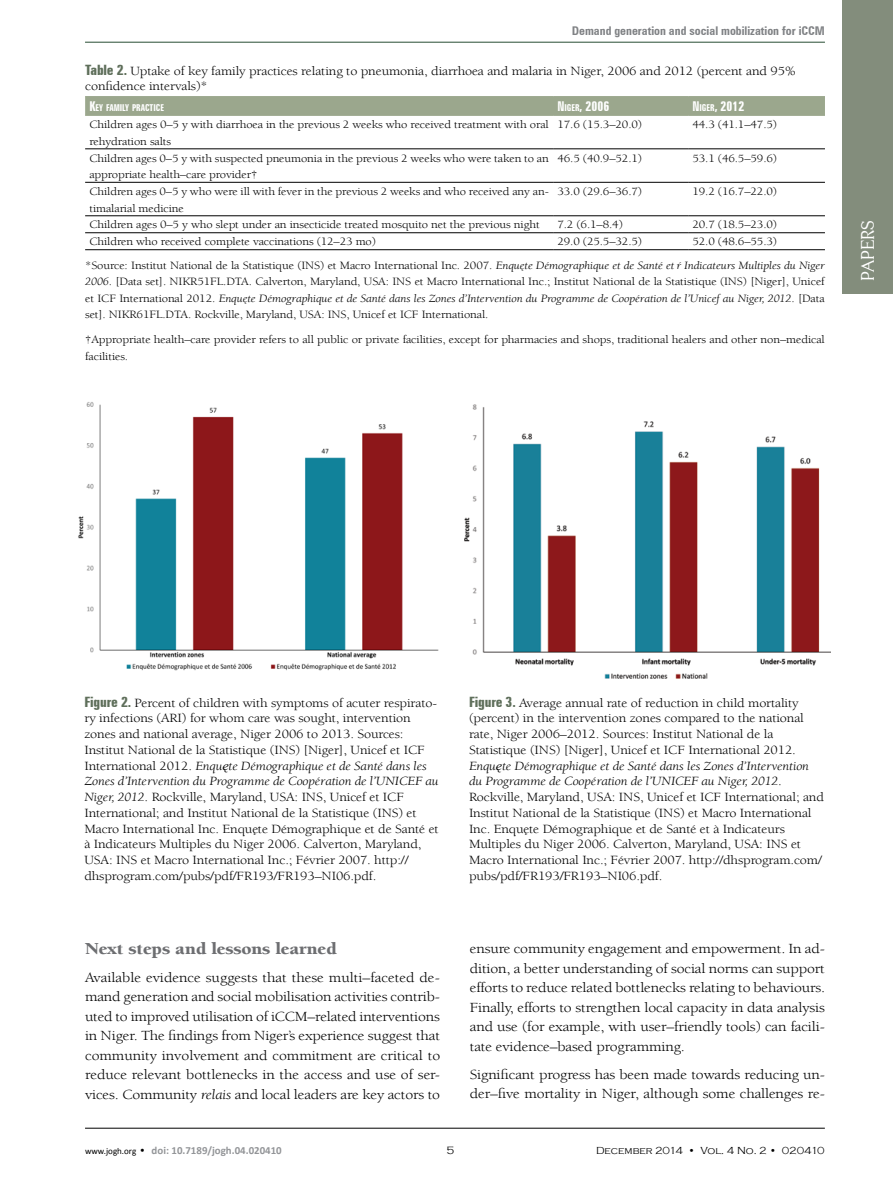
<style>
.page{position:relative;width:893px;height:1191px;background:#fff}
.page>*{position:absolute;margin:0;border:0;box-sizing:border-box;transform-origin:0 0}
.t1{font:18px "Centabel";color:#fff}
.t2{font:900 17.1px "Berkeley Std";letter-spacing:-.01em;color:#6d6e71;scale:1.11 1}
.t3{font:14.25px/19.5px "Berkeley Std";letter-spacing:-.01em;color:#000;text-align:justify;scale:1.11 1}
.t4{font:700 extra-condensed 13.5px "Zurich BT";color:#fff}
.t5{font:12.9px/15.8px "Berkeley Std";letter-spacing:-.01em;color:#000;scale:1.11 1}
.t6{font:700 condensed 12px "Zurich BT";color:#808285}
.t7{font:11.4px/16.5px "Berkeley Std";letter-spacing:-.01em;color:#000;scale:1.11 1}
.t8{font:700 10.95px "Calibri";color:#939598}
.t9{font:300 10.95px "Copperplate Gothic";color:#000}
.t10{font:300 10.5px "Copperplate Gothic";color:#000}
.t11{font:700 extra-condensed 9.45px "Zurich BT";color:#fff}
.s1{font-family:"Zurich BT";font-weight:700;font-stretch:extra-condensed;font-size:14.25px;color:#5f6f5b}
.s2{font-size:13.5px}
.s3{font-size:9.45px}
.s4{font-style:italic}
.s5{font-family:"Times New Roman";font-style:italic}
.s6{font-weight:400;font-size:9px;color:#000}
.s7{font-family:"Copperplate Gothic";font-weight:300;color:#000}
</style>
<div class="page">
<hr style="left:85px;top:1128px;width:740px;height:1px;background:#000">
<div style="left:842px;top:0;width:51px;height:293px;background:#838d7c"></div>
<hr style="left:85px;top:42px;width:740px;height:1px;background:#274d33">
<img style="left:78px;top:402px;width:361px;height:268px">
<img style="left:464px;top:404px;width:366px;height:275px">
<div style="left:85px;top:97px;width:740px;height:18px;background:#9ba78d"></div>
<hr style="left:85px;top:149px;width:468px;height:1px;background:#000">
<hr style="left:553px;top:149px;width:135px;height:1px;background:#000">
<hr style="left:688px;top:149px;width:137px;height:1px;background:#000">
<hr style="left:85px;top:182px;width:468px;height:1px;background:#000">
<hr style="left:553px;top:182px;width:135px;height:1px;background:#000">
<hr style="left:688px;top:182px;width:137px;height:1px;background:#000">
<hr style="left:85px;top:215px;width:468px;height:1px;background:#000">
<hr style="left:553px;top:215px;width:135px;height:1px;background:#000">
<hr style="left:688px;top:215px;width:137px;height:1px;background:#000">
<hr style="left:85px;top:232px;width:468px;height:1px;background:#000">
<hr style="left:553px;top:232px;width:135px;height:1px;background:#000">
<hr style="left:688px;top:232px;width:137px;height:1px;background:#000">
<hr style="left:85px;top:249px;width:468px;height:1px;background:#000">
<hr style="left:553px;top:249px;width:135px;height:1px;background:#000">
<hr style="left:688px;top:249px;width:137px;height:1px;background:#000">
<hr style="left:85px;top:96px;width:468px;height:1px;background:#9ba78d">
<hr style="left:553px;top:96px;width:135px;height:1px;background:#9ba78d">
<hr style="left:688px;top:96px;width:137px;height:1px;background:#9ba78d">
<hr style="left:85px;top:115px;width:468px;height:1px;background:#9ba78d">
<hr style="left:553px;top:115px;width:135px;height:1px;background:#9ba78d">
<hr style="left:688px;top:115px;width:137px;height:1px;background:#9ba78d">
<p class="t6" style="left:572px;top:23px;width:255px">Demand generation and social mobilization for iCCM</p>
<p class="t5" style="left:85px;top:63px;width:642px"><span class="s1">Table 2.</span> Uptake of key family practices relating to pneumonia, diarrhoea and malaria in Niger, 2006 and 2012 (percent and 95% confidence intervals)*</p>
<p class="t11" style="left:89px;top:102px;width:76px"><span class="s2">K</span>EY FAMILY PRACTICE</p>
<p class="t4" style="left:557px;top:99px;width:53px">N<span class="s3">IGER</span>, 2006</p>
<p class="t4" style="left:692px;top:99px;width:53px">N<span class="s3">IGER</span>, 2012</p>
<p class="t7" style="left:89px;top:116px;width:415px">Children ages 0–5 y with diarrhoea in the previous 2 weeks who received treatment with oral rehydration salts</p>
<p class="t7" style="left:557px;top:116px;width:78px">17.6 (15.3–20.0)</p>
<p class="t7" style="left:692px;top:116px;width:78px">44.3 (41.1–47.5)</p>
<p class="t7" style="left:89px;top:150px;width:415px">Children ages 0–5 y with suspected pneumonia in the previous 2 weeks who were taken to an appropriate health–care provider†</p>
<p class="t7" style="left:557px;top:150px;width:78px">46.5 (40.9–52.1)</p>
<p class="t7" style="left:692px;top:150px;width:78px">53.1 (46.5–59.6)</p>
<p class="t7" style="left:89px;top:183px;width:415px">Children ages 0–5 y who were ill with fever in the previous 2 weeks and who received any an&shy;timalarial medicine</p>
<p class="t7" style="left:557px;top:183px;width:78px">33.0 (29.6–36.7)</p>
<p class="t7" style="left:692px;top:183px;width:78px">19.2 (16.7–22.0)</p>
<p class="t7" style="left:89px;top:217px;width:407px">Children ages 0–5 y who slept under an insecticide treated mosquito net the previous night</p>
<p class="t7" style="left:557px;top:217px;width:60px">7.2 (6.1–8.4)</p>
<p class="t7" style="left:692px;top:217px;width:78px">20.7 (18.5–23.0)</p>
<p class="t7" style="left:89px;top:234px;width:260px">Children who received complete vaccinations (12–23 mo)</p>
<p class="t7" style="left:557px;top:234px;width:78px">29.0 (25.5–32.5)</p>
<p class="t7" style="left:85px;top:230px;width:668px;line-height:23.5px;text-indent:607px">52.0 (48.6–55.3)<br>*Source: Institut National de la Statistique (INS) et Macro International Inc. 2007. <span class="s4">Enque˛te Démographique et de Santé et r´ Indicateurs Multiples du Niger</span></p>
<p class="t7" style="left:85px;top:274px;width:668px;text-align:justify"><span class="s4">2006</span>. [Data set]. NIKR51FL.DTA. Calverton, Maryland, USA: INS et Macro International Inc.; Institut National de la Statistique (INS) [Niger], Unicef et ICF International 2012. <span class="s4">Enque˛te Démographique et de Santé dans les Zones d’Intervention du Programme de Coopération de l’Unicef au Niger, 2012</span>. [Data set]. NIKR61FL.DTA. Rockville, Maryland, USA: INS, Unicef et ICF International.</p>
<p class="t7" style="left:85px;top:332px;width:668px">†Appropriate health–care provider refers to all public or private facilities, except for pharmacies and shops, traditional healers and other non–medical facilities.</p>
<h1 class="t1" style="left:860px;top:281px;width:103px;rotate:-90deg">VIEWPOINTS</h1>
<h1 class="t1" style="left:857px;top:281px;width:63px;rotate:-90deg">PAPERS</h1>
<p class="t5" style="left:84px;top:695px;width:321px"><span class="s1">Figure 2.</span> Percent of children with symptoms of acuter respirato&shy;ry infections (ARI) for whom care was sought, intervention zones and national average, Niger 2006 to 2013. Sources:<br>Institut National de la Statistique (INS) [Niger], Unicef et ICF International 2012. <span class="s4">Enqu</span><span class="s5">ę</span><span class="s4">te Démographique et de Santé dans les Zones d’Intervention du Programme de Coopération de l’UNICEF au Niger, 2012</span>. Rockville, Maryland, USA: INS, Unicef et ICF International; and Institut National de la Statistique (INS) et Macro International Inc. Enque˛te Démographique et de Santé et à Indicateurs Multiples du Niger 2006. Calverton, Maryland, USA: INS et Macro International Inc.; Février 2007. http:// dhsprogram.com/pubs/pdf/FR193/FR193–NI06.pdf.</p>
<p class="t5" style="left:469px;top:695px;width:321px"><span class="s1">Figure 3.</span> Average annual rate of reduction in child mortality (percent) in the intervention zones compared to the national rate, Niger 2006–2012. Sources: Institut National de la Statistique (INS) [Niger], Unicef et ICF International 2012.<br><span class="s4">Enqu</span><span class="s5">ę</span><span class="s4">te Démographique et de Santé dans les Zones d’Intervention du Programme de Coopération de l’UNICEF au Niger, 2012</span>.<br>Rockville, Maryland, USA: INS, Unicef et ICF International; and Institut National de la Statistique (INS) et Macro International Inc. Enque˛te Démographique et de Santé et à Indicateurs Multiples du Niger 2006. Calverton, Maryland, USA: INS et Macro International Inc.; Février 2007. http://dhsprogram.com/ pubs/pdf/FR193/FR193–NI06.pdf.</p>
<h2 class="t2" style="left:85px;top:939px;width:228px">Next steps and lessons learned</h2>
<p class="t3" style="left:85px;top:967px;width:322px">Available evidence suggests that these multi–faceted de&shy;mand generation and social mobilisation activities contrib&shy;uted to improved utilisation of iCCM–related interventions in Niger. The findings from Niger’s experience suggest that community involvement and commitment are critical to reduce relevant bottlenecks in the access and use of ser&shy;vices. Community <span class="s4">relais</span> and local leaders are key actors to</p>
<p class="t3" style="left:470px;top:939px;width:322px">ensure community engagement and empowerment. In ad&shy;dition, a better understanding of social norms can support efforts to reduce related bottlenecks relating to behaviours.<br>Finally, efforts to strengthen local capacity in data analysis and use (for example, with user–friendly tools) can facili&shy;tate evidence–based programming.</p>
<p class="t3" style="left:470px;top:1065px;width:321px">Significant progress has been made towards reducing un&shy;der–five mortality in Niger, although some challenges re-</p>
<p class="t8" style="left:85px;top:1143px;width:198px"><span class="s6">www.jogh.org</span> <span class="s7">•</span> doi: 10.7189/jogh.04.020410</p>
<p class="t9" style="left:447px;top:1144px;width:9px">5</p>
<p class="t10" style="left:596px;top:1144px;width:230px">December 2014 • Vol. 4 No. 2 • 020410</p>
</div>
